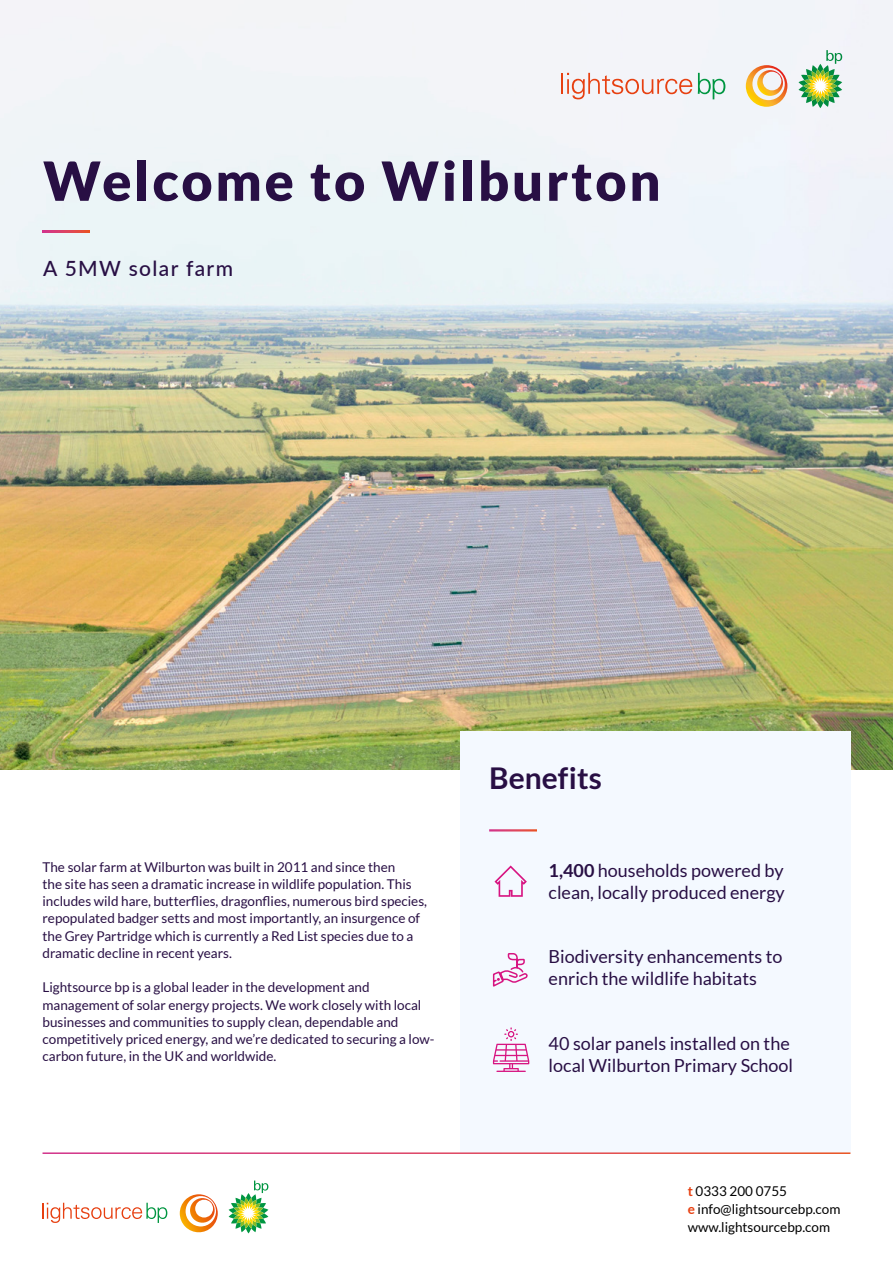
<style>
.page{position:relative;width:893px;height:1263px;background:#fff}
.page>*{position:absolute;margin:0;border:0;box-sizing:border-box;transform-origin:0 0}
.t1{font:900 54px "Lato";letter-spacing:.05em;color:#280f44}
.t2{font:700 30px "Lato";color:#280f44}
.t3{font:500 21px "Lato";letter-spacing:.065em;color:#280f44}
.t4{font:18px/21.6px "Lato";color:#280f44}
.t5{font:13.5px/17.2px "Lato";color:#280f44}
.t6{font:13.5px/18px "Lato";color:#000}
.s1{font-weight:700}
.s2{font-weight:700;color:#e74011}
</style>
<div class="page">
<img style="left:0;top:0;width:893px;height:770px">
<div style="left:460px;top:731px;width:390px;height:422px;background:#f4f9ff"></div>
<hr style="left:561px;top:73px;width:2px;height:21px;background:#e74011">
<svg style="left:567px;top:73px;width:125px;height:26px"></svg>
<svg style="left:698px;top:73px;width:27px;height:26px"></svg>
<svg style="left:798px;top:50px;width:44px;height:58px"></svg>
<svg style="left:746px;top:65px;width:41px;height:42px"></svg>
<hr style="left:43px;top:1152px;width:807px;height:2px;background:#fff">
<svg style="left:43px;top:231px;width:46px;height:2px"></svg>
<hr style="left:489px;top:829px;width:48px;height:2px;background:#fff">
<svg style="left:492px;top:953px;width:36px;height:34px"></svg>
<svg style="left:493px;top:1027px;width:36px;height:45px"></svg>
<svg style="left:494px;top:865px;width:33px;height:32px"></svg>
<svg style="left:43px;top:1203px;width:124px;height:20px"></svg>
<svg style="left:229px;top:1180px;width:39px;height:52px"></svg>
<svg style="left:180px;top:1194px;width:38px;height:39px"></svg>
<h1 class="t1" style="left:43px;top:149px;width:619px">Welcome to Wilburton</h1>
<h3 class="t3" style="left:43px;top:253px;width:191px">A 5MW solar farm</h3>
<p class="t5" style="left:43px;top:858px;width:386px">The solar farm at Wilburton was built in 2011 and since then<br>the site has seen a dramatic increase in wildlife population. This includes wild hare, butterflies, dragonflies, numerous bird species, repopulated badger setts and most importantly, an insurgence of the Grey Partridge which is currently a Red List species due to a dramatic decline in recent years.</p>
<p class="t5" style="left:43px;top:979px;width:394px">Lightsource bp is a global leader in the development and management of solar energy projects. We work closely with local businesses and communities to supply clean, dependable and competitively priced energy, and we’re dedicated to securing a low&shy;carbon future, in the UK and worldwide.</p>
<h2 class="t2" style="left:489px;top:761px;width:114px">Benefits</h2>
<h3 class="t4" style="left:549px;top:860px;width:238px"><span class="s1">1,400</span> households powered by clean, locally produced energy</h3>
<h3 class="t4" style="left:549px;top:946px;width:235px">Biodiversity enhancements to enrich the wildlife habitats</h3>
<h3 class="t4" style="left:549px;top:1032px;width:246px">40 solar panels installed on the local Wilburton Primary School</h3>
<p class="t6" style="left:688px;top:1181px;width:154px"><span class="s2">t</span> 0333 200 0755<br><span class="s2">e</span> info@lightsourcebp.com www.lightsourcebp.com</p>
</div>
